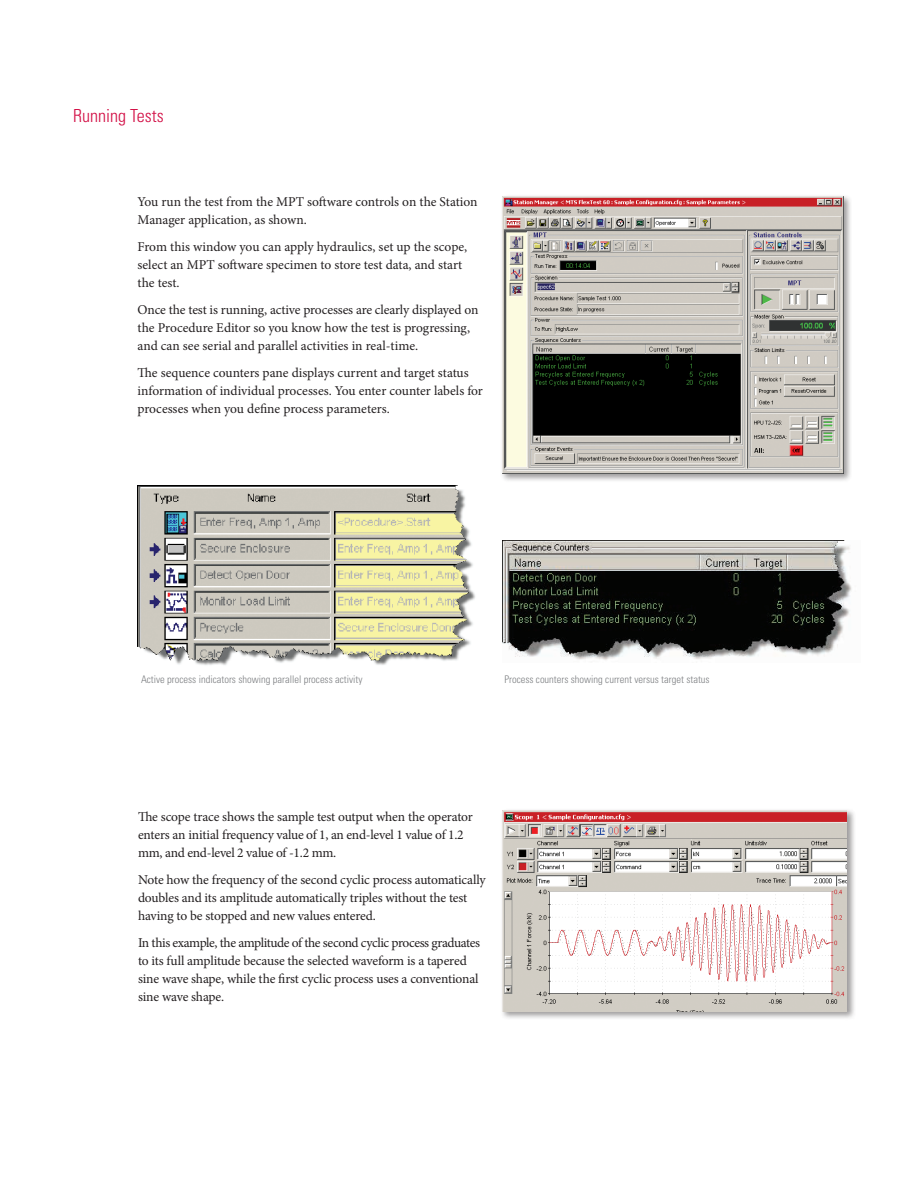
<style>
.page{position:relative;width:918px;height:1188px;background:#fff}
.page>*{position:absolute;margin:0;border:0;box-sizing:border-box;transform-origin:0 0}
.Section_Headline{font:300 condensed 18px "Univers";color:#d20d44}
.Body_copy{font:13.5px/18px "Minion Pro";letter-spacing:-.01em;color:#231f20}
.Captions{font:300 condensed 10.5px "Univers";color:#7e8083}
</style>
<div class="page">
<img style="left:503px;top:541px;width:349px;height:119px">
<img style="left:138px;top:486px;width:337px;height:179px">
<div style="left:501px;top:195px;width:352px;height:288px;background:#231f20;opacity:.45"></div>
<img style="left:502px;top:196px;width:341px;height:278px">
<div style="left:501px;top:808px;width:355px;height:212px;background:#231f20;opacity:.45"></div>
<img style="left:502px;top:810px;width:345px;height:201px">
<p class="Section_Headline" style="left:73px;top:105px;width:92px">Running Tests</p>
<p class="Body_copy" style="left:138px;top:193px;width:342px">You run the test from the MPT software controls on the Station<br>Manager application, as shown.</p>
<p class="Body_copy" style="left:138px;top:238px;width:331px">From this window you can apply hydraulics, set up the scope, select an MPT software specimen to store test data, and start the test.</p>
<p class="Body_copy" style="left:138px;top:301px;width:342px">Once the test is running, active processes are clearly displayed on the Procedure Editor so you know how the test is progressing, and can see serial and parallel activities in real-time.</p>
<p class="Body_copy" style="left:138px;top:364px;width:347px">The sequence counters pane displays current and target status information of individual processes. You enter counter labels for processes when you define process parameters.</p>
<p class="Captions" style="left:141px;top:673px;width:223px">Active process indicators showing parallel process activity</p>
<p class="Captions" style="left:504px;top:673px;width:207px">Process counters showing current versus target status</p>
<p class="Body_copy" style="left:138px;top:808px;width:336px">The scope trace shows the sample test output when the operator enters an initial frequency value of 1, an end-level 1 value of 1.2 mm, and end-level 2 value of -1.2 mm.</p>
<p class="Body_copy" style="left:138px;top:871px;width:349px">Note how the frequency of the second cyclic process automatically doubles and its amplitude automatically triples without the test having to be stopped and new values entered.</p>
<p class="Body_copy" style="left:138px;top:934px;width:344px">In this example, the amplitude of the second cyclic process graduates to its full amplitude because the selected waveform is a tapered sine wave shape, while the first cyclic process uses a conventional sine wave shape.</p>
</div>
